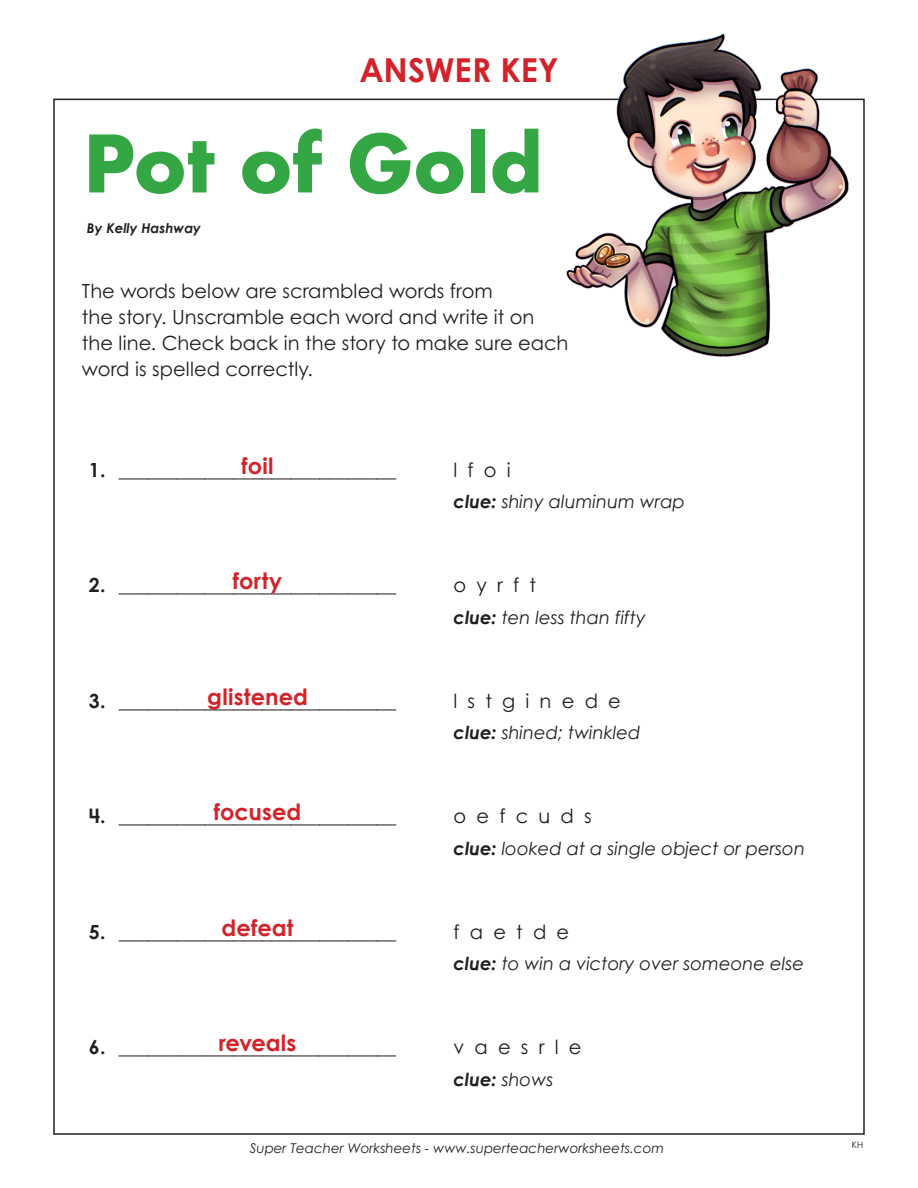
<style>
.page{position:relative;width:918px;height:1188px;background:#fff}
.page>*{position:absolute;margin:0;border:0;box-sizing:border-box;transform-origin:0 0}
.t1{font:700 87px "Aharoni";letter-spacing:-.01em;color:#34a744}
.t2{font:700 33px "Century Gothic 2";letter-spacing:-.005em;color:#d2232a}
.t3{font:700 22.5px "Century STW4";color:#d2232a}
.t4{font:19.5px/26.2px "Century STW4";letter-spacing:.005em;color:#231f20}
.t5{font:italic 18px "Century STW4";color:#231f20}
.t6{font:italic 700 18px "Century STW4";color:#231f20}
.t7{font:italic 13.5px "Century Gothic 2";color:#231f20}
.t8{font:italic 700 13.5px "Century STW3";color:#231f20}
.t9{font:9px "Century Gothic 2";color:#231f20}
.s1{font-weight:700}
.s2{font-weight:400}
</style>
<div class="page">
<img style="left:563px;top:33px;width:289px;height:324px">
<h2 class="t2" style="left:359px;top:45px;width:201px">ANSWER KEY</h2>
<h1 class="t1" style="left:83px;top:129px;width:462px">Pot of Gold</h1>
<p class="t8" style="left:87px;top:218px;width:116px">By Kelly Hashway</p>
<p class="t4" style="left:82px;top:277px;width:488px">The words below are scrambled words from<br>the story. Unscramble each word and write it on the line. Check back in the story to make sure each word is spelled correctly.</p>
<p class="t3" style="left:242px;top:448px;width:34px">foil</p>
<p class="t4" style="left:89px;top:456px;width:309px"><span class="s1">1.</span> _____________________________</p>
<p class="t4" style="left:453px;top:456px;width:59px">l f o i</p>
<p class="t5" style="left:453px;top:489px;width:233px"><span class="s1">clue:</span> shiny aluminum wrap</p>
<p class="t3" style="left:233px;top:564px;width:51px">forty</p>
<p class="t4" style="left:89px;top:572px;width:309px"><span class="s1">2.</span> _____________________________</p>
<p class="t4" style="left:453px;top:572px;width:84px">o y r f t</p>
<p class="t5" style="left:453px;top:605px;width:194px"><span class="s1">clue:</span> ten less than fifty</p>
<p class="t3" style="left:207px;top:679px;width:102px">glistened</p>
<p class="t4" style="left:89px;top:687px;width:309px"><span class="s1">3.</span> _____________________________</p>
<p class="t4" style="left:453px;top:687px;width:169px">l s t g i n e d e</p>
<p class="t5" style="left:453px;top:720px;width:189px"><span class="s1">clue:</span> shined; twinkled</p>
<p class="t3" style="left:214px;top:795px;width:89px">focused</p>
<p class="t4" style="left:89px;top:803px;width:309px"><span class="s1">4.</span> _____________________________</p>
<p class="t4" style="left:453px;top:803px;width:140px">o e f c u d s</p>
<p class="t5" style="left:453px;top:836px;width:353px"><span class="s1">clue:</span> looked at a single object or person</p>
<p class="t3" style="left:222px;top:910px;width:74px">defeat</p>
<p class="t4" style="left:89px;top:918px;width:309px"><span class="s1">5.</span> _____________________________</p>
<p class="t4" style="left:453px;top:918px;width:117px">f a e t d e</p>
<p class="t5" style="left:453px;top:951px;width:352px"><span class="s1">clue:</span> to win a victory over someone else</p>
<p class="t3" style="left:219px;top:1026px;width:79px">reveals</p>
<p class="t4" style="left:89px;top:1034px;width:309px"><span class="s1">6.</span> _____________________________</p>
<p class="t4" style="left:453px;top:1034px;width:130px">v a e s r l e</p>
<p class="t6" style="left:453px;top:1065px;width:101px">clue: <span class="s2">shows</span></p>
<p class="t7" style="left:250px;top:1139px;width:416px">Super Teacher Worksheets - www.superteacherworksheets.com</p>
<p class="t9" style="left:852px;top:1138px;width:13px">KH</p>
</div>
